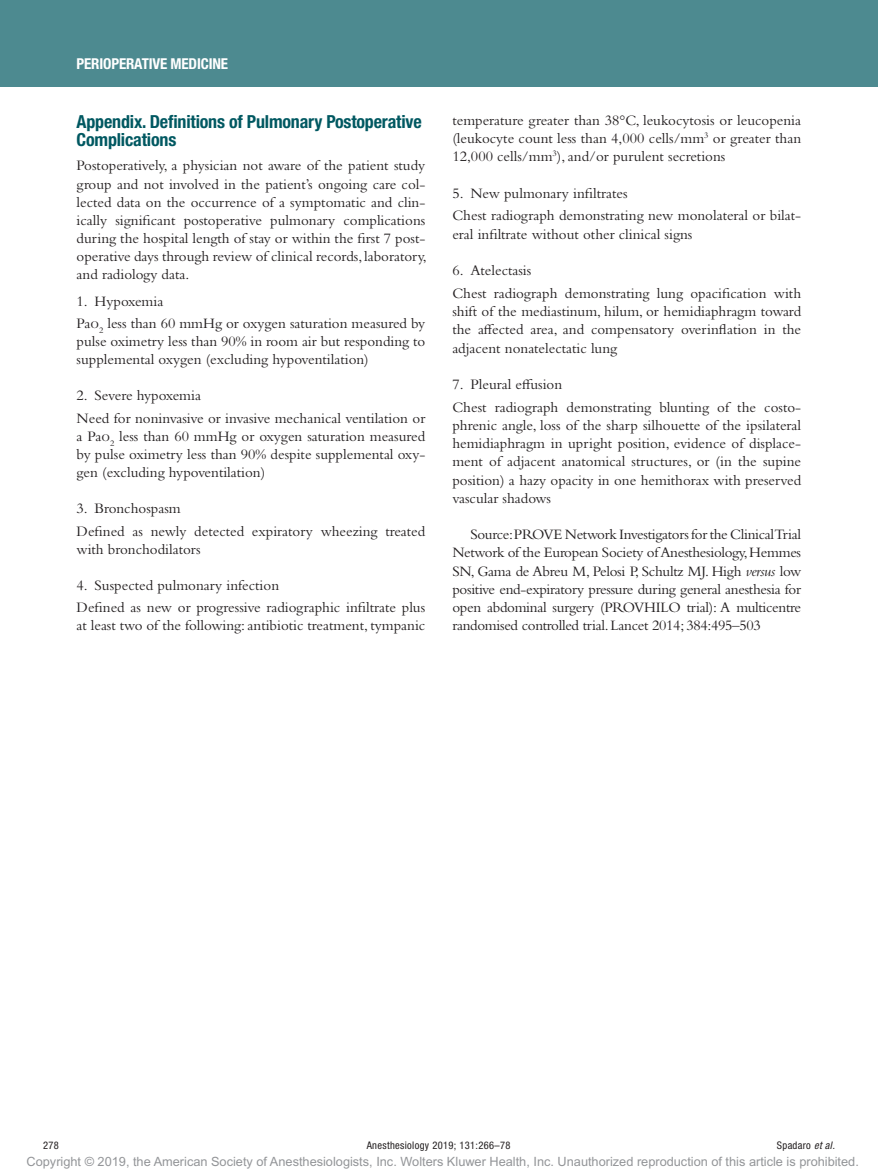
<style>
.page{position:relative;width:878px;height:1175px;background:#fff}
.page>*{position:absolute;margin:0;border:0;box-sizing:border-box;transform-origin:0 0}
.t1{font:700 condensed 18px/18px "Helvetica Neue LT Std";letter-spacing:-.01em;color:#005861}
.t2{font:15px/18.3px "Bembo Std";color:#231f20}
.t3{font:700 condensed 15px "Helvetica Neue LT Std";letter-spacing:-.01em;color:#fff}
.t4{font:12.75px "Arial MT Std";color:#939598}
.t5{font:condensed 10.5px "Helvetica Neue LT Std";letter-spacing:.03em;color:#231f20}
.s1{font-style:italic}
</style>
<div class="page">
<div style="left:0;top:0;width:878px;height:86px;background:#4d8a90"></div>
<p class="t3" style="left:77px;top:54px;width:153px">Perioperative Medicine</p>
<p class="t1" style="left:77px;top:112px;width:346px">Appendix. Definitions of Pulmonary Postoperative<br>Complications</p>
<p class="t2" style="left:77px;top:156px;width:352px;text-align:justify">Postoperatively, a physician not aware of the patient study group and not involved in the patient’s ongoing care col&shy;lected data on the occurrence of a symptomatic and clin&shy;ically significant postoperative pulmonary complications during the hospital length of stay or within the first 7 post&shy;operative days through review of clinical records, laboratory, and radiology data.</p>
<p class="t2" style="left:77px;top:289px;width:350px;line-height:22.5px">1. Hypoxemia<br>Pao<sub>2</sub> less than 60 mmHg or oxygen saturation measured by</p>
<p class="t2" style="left:77px;top:332px;width:350px">pulse oximetry less than 90% in room air but responding to supplemental oxygen (excluding hypoventilation)</p>
<p class="t2" style="left:77px;top:384px;width:350px;line-height:22.5px">2. Severe hypoxemia<br>Need for noninvasive or invasive mechanical ventilation or</p>
<p class="t2" style="left:77px;top:427px;width:350px;text-align:justify">a Pao<sub>2</sub> less than 60 mmHg or oxygen saturation measured by pulse oximetry less than 90% despite supplemental oxy&shy;gen (excluding hypoventilation)</p>
<p class="t2" style="left:77px;top:497px;width:350px;line-height:22.5px">3. Bronchospasm<br>Defined as newly detected expiratory wheezing treated</p>
<p class="t2" style="left:77px;top:539px;width:126px">with bronchodilators</p>
<p class="t2" style="left:77px;top:573px;width:350px;line-height:22.5px">4. Suspected pulmonary infection<br>Defined as new or progressive radiographic infiltrate plus</p>
<p class="t2" style="left:77px;top:616px;width:350px">at least two of the following: antibiotic treatment, tympanic</p>
<p class="t2" style="left:452px;top:111px;width:350px;text-align:justify">temperature greater than 38°C, leukocytosis or leucopenia (leukocyte count less than 4,000 cells/mm<sup>3</sup> or greater than 12,000 cells/mm<sup>3</sup>), and/or purulent secretions</p>
<p class="t2" style="left:452px;top:181px;width:350px;line-height:22.8px">5. New pulmonary infiltrates<br>Chest radiograph demonstrating new monolateral or bilat-</p>
<p class="t2" style="left:452px;top:224px;width:241px">eral infiltrate without other clinical signs</p>
<p class="t2" style="left:452px;top:258px;width:350px;line-height:22.8px">6. Atelectasis<br>Chest radiograph demonstrating lung opacification with</p>
<p class="t2" style="left:452px;top:302px;width:350px;text-align:justify">shift of the mediastinum, hilum, or hemidiaphragm toward the affected area, and compensatory overinflation in the adjacent nonatelectatic lung</p>
<p class="t2" style="left:452px;top:372px;width:350px;line-height:22.8px">7. Pleural effusion<br>Chest radiograph demonstrating blunting of the costo-</p>
<p class="t2" style="left:452px;top:416px;width:350px;text-align:justify">phrenic angle, loss of the sharp silhouette of the ipsilateral hemidiaphragm in upright position, evidence of displace&shy;ment of adjacent anatomical structures, or (in the supine position) a hazy opacity in one hemithorax with preserved vascular shadows</p>
<p class="t2" style="left:452px;top:525px;width:350px;text-align:justify;text-indent:18px">Source:PROVE Network Investigators for the Clinical Trial Network of the European Society of Anesthesiology, Hemmes SN, Gama de Abreu M, Pelosi P, Schultz MJ. High <span class="s1">versus</span> low positive end-expiratory pressure during general anesthesia for open abdominal surgery (PROVHILO trial): A multicentre randomised controlled trial. Lancet 2014; 384:495–503</p>
<p class="t5" style="left:43px;top:1139px;width:17px">278</p>
<p class="t5" style="left:367px;top:1139px;width:145px">Anesthesiology 2019; 131:266–78</p>
<p class="t5" style="left:776px;top:1139px;width:59px">Spadaro <span class="s1">et al.</span></p>
<p class="t4" style="left:27px;top:1154px;width:833px">Copyright © 2019, the American Society of Anesthesiologists, Inc. Wolters Kluwer Health, Inc. Unauthorized reproduction of this article is prohibited.</p>
</div>
